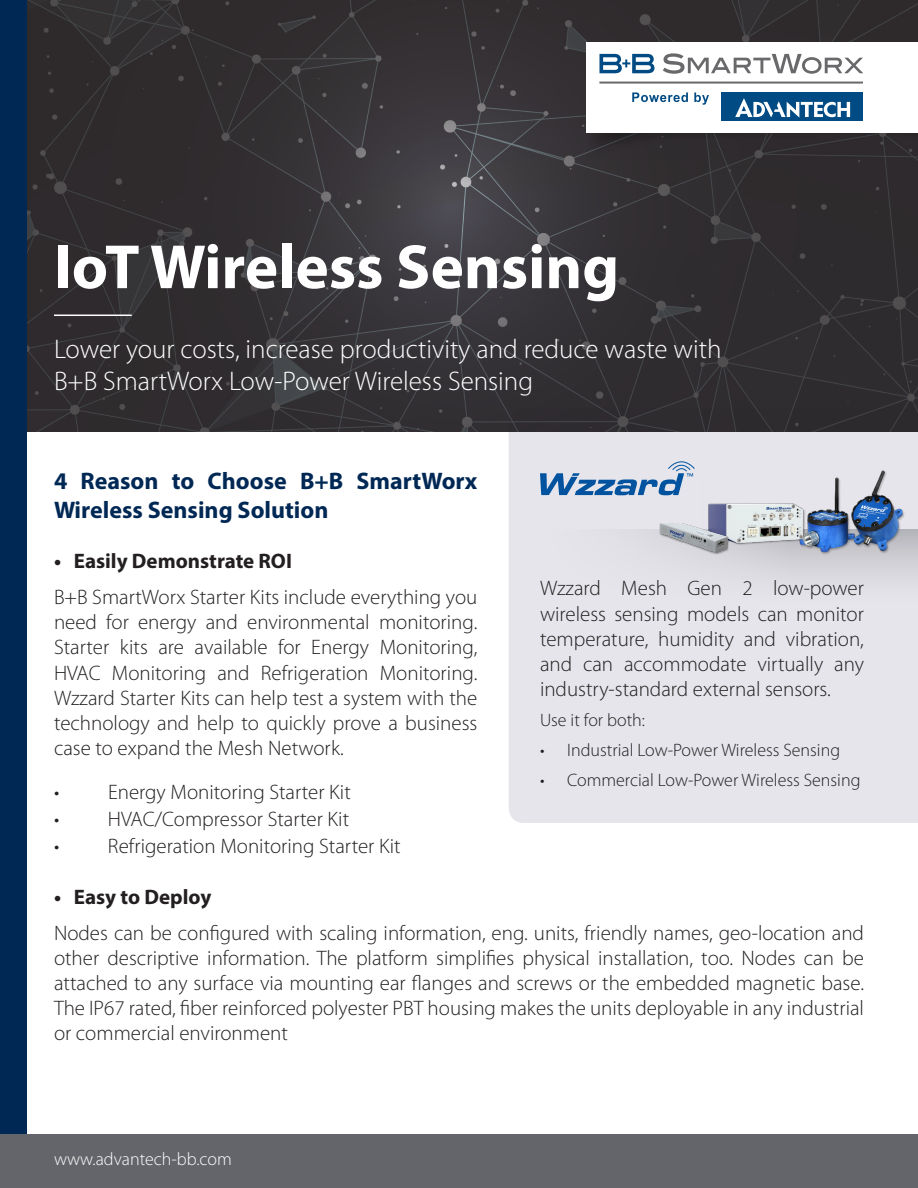
<style>
.page{position:relative;width:918px;height:1188px;background:#fff}
.page>*{position:absolute;margin:0;border:0;box-sizing:border-box;transform-origin:0 0}
.t1{font:700 63px "Myriad Pro";color:#fff}
.t2{font:300 27px "Myriad Pro";color:#fff}
.t3{font:700 24px/28.8px "Myriad Pro";color:#002855}
.t4{font:300 21px/25.2px "Myriad Pro";color:#231f20;text-align:justify}
.t5{font:700 21px "Myriad Pro";color:#231f20}
.t6{font:300 18px "Myriad Pro";color:#231f20}
.t7{font:300 18px "Myriad Pro";color:#fff}
</style>
<div class="page">
<div style="left:509px;top:432px;width:409px;height:391px;background:#e5e5eb"></div>
<svg style="left:27px;top:0;width:891px;height:432px;background:#343134"></svg>
<img style="left:587px;top:133px;width:331px;height:26px">
<div style="left:587px;top:42px;width:331px;height:91px;background:#fff"></div>
<div style="left:722px;top:92px;width:141px;height:29px;background:#004b84"></div>
<svg style="left:735px;top:98px;width:115px;height:20px"></svg>
<svg style="left:599px;top:54px;width:55px;height:19px"></svg>
<svg style="left:663px;top:53px;width:200px;height:21px"></svg>
<hr style="left:599px;top:82px;width:264px;height:2px;background:#69696c">
<svg style="left:632px;top:92px;width:56px;height:10px"></svg>
<svg style="left:694px;top:92px;width:15px;height:13px"></svg>
<hr style="left:54px;top:315px;width:78px;height:1px;background:#fff">
<div style="left:0;top:0;width:27px;height:1188px;background:#002855"></div>
<div style="left:0;top:1134px;width:918px;height:54px;background:#63656a"></div>
<div style="left:517px;top:529px;width:401px;height:91px;background:#e4e4ea"></div>
<div style="left:702px;top:480px;width:109px;height:99px;background:#dadae0"></div>
<img style="left:702px;top:479px;width:91px;height:85px">
<img style="left:793px;top:471px;width:115px;height:104px">
<img style="left:658px;top:523px;width:71px;height:37px">
<svg style="left:540px;top:453px;width:156px;height:42px;background:#adc1d8"></svg>
<p class="t1" style="left:54px;top:226px;width:567px">IoT Wireless Sensing</p>
<p class="t2" style="left:54px;top:334px;width:669px">Lower your costs, increase productivity and reduce waste with</p>
<p class="t2" style="left:54px;top:366px;width:481px">B+B SmartWorx Low-Power Wireless Sensing</p>
<p class="t3" style="left:54px;top:466px;width:425px">4 Reason to Choose B+B SmartWorx<br>Wireless Sensing Solution</p>
<p class="t5" style="left:54px;top:547px;width:240px">• Easily Demonstrate ROI</p>
<p class="t4" style="left:54px;top:585px;width:425px">B+B SmartWorx Starter Kits include everything you need for energy and environmental monitoring.<br>Starter kits are available for Energy Monitoring, HVAC Monitoring and Refrigeration Monitoring.<br>Wzzard Starter Kits can help test a system with the technology and help to quickly prove a business case to expand the Mesh Network.</p>
<p class="t4" style="left:540px;top:576px;width:326px">Wzzard Mesh Gen 2 low-power wireless sensing models can monitor temperature, humidity and vibration, and can accommodate virtually any industry-standard external sensors.</p>
<p class="t6" style="left:540px;top:710px;width:107px">Use it for both:</p>
<p class="t6" style="left:540px;top:740px;width:302px">• Industrial Low-Power Wireless Sensing</p>
<p class="t6" style="left:540px;top:770px;width:322px">• Commercial Low-Power Wireless Sensing</p>
<p class="t4" style="left:54px;top:780px;width:298px">• Energy Monitoring Starter Kit</p>
<p class="t4" style="left:54px;top:807px;width:297px">• HVAC/Compressor Starter Kit</p>
<p class="t4" style="left:54px;top:834px;width:348px">• Refrigeration Monitoring Starter Kit</p>
<p class="t5" style="left:54px;top:883px;width:159px">• Easy to Deploy</p>
<p class="t4" style="left:54px;top:920px;width:812px">Nodes can be configured with scaling information, eng. units, friendly names, geo-location and other descriptive information. The platform simplifies physical installation, too. Nodes can be attached to any surface via mounting ear flanges and screws or the embedded magnetic base.<br>The IP67 rated, fiber reinforced polyester PBT housing makes the units deployable in any industrial or commercial environment</p>
<p class="t7" style="left:54px;top:1149px;width:179px">www.advantech-bb.com</p>
</div>
